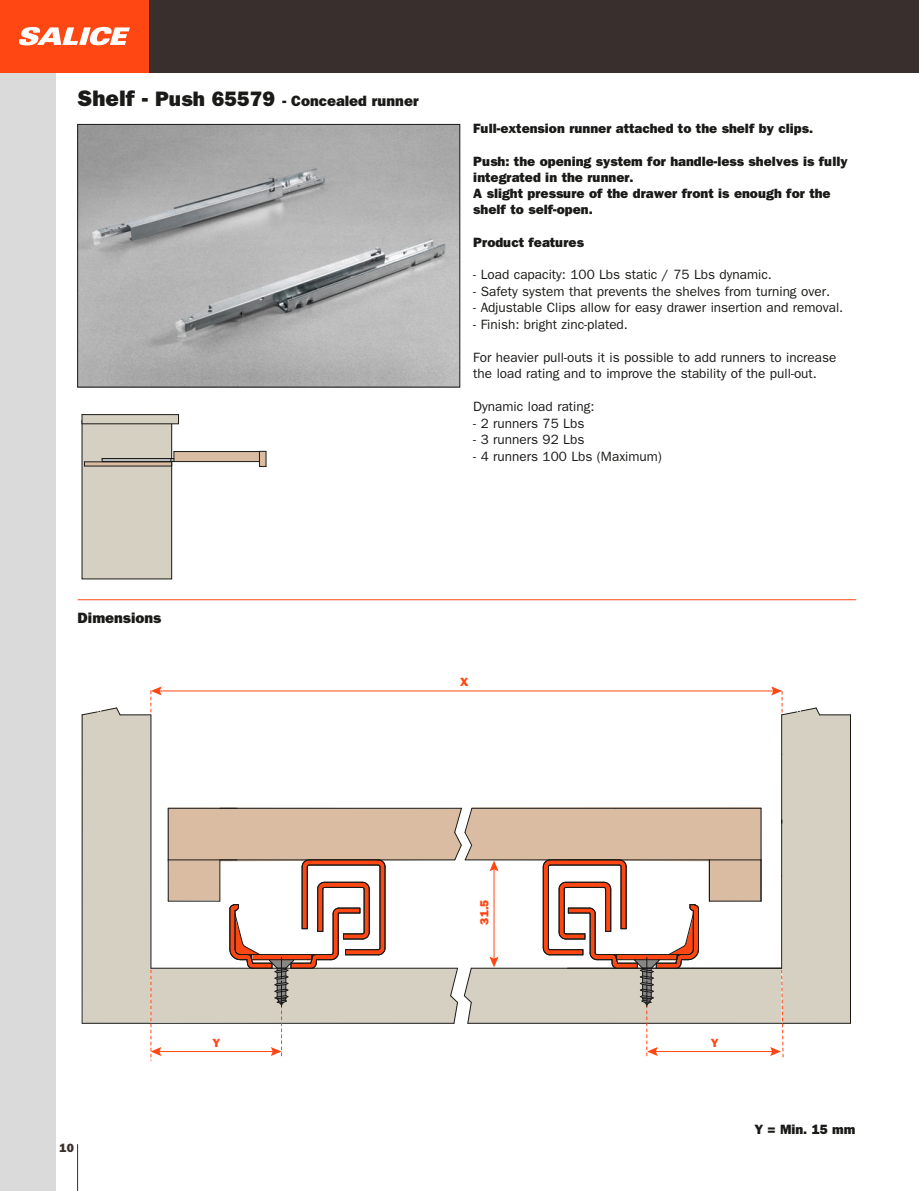
<style>
.page{position:relative;width:919px;height:1191px;background:#fff}
.page>*{position:absolute;margin:0;border:0;box-sizing:border-box;transform-origin:0 0}
.t1{font:15px "ITC Franklin Gothic Std Hvy";color:#1a1a18}
.t2{font:13.5px/16.5px "ITC Franklin Gothic Std";color:#1a1a18}
.t3{font:13.5px/16.2px "ITC Franklin Gothic Std Hvy";color:#1a1a18}
.t4{font:12px "ITC Franklin Gothic Std Hvy";color:#392f2d}
.t5{font:11.85px "ITC Franklin Gothic Std Hvy";color:#ff4713}
.s1{font-size:22.5px}
.s2{font-size:21px}
</style>
<div class="page">
<div style="left:0;top:0;width:55px;height:1191px;background:#dadada"></div>
<div style="left:0;top:0;width:918px;height:72px;background:#392f2d"></div>
<div style="left:0;top:0;width:149px;height:72px;background:#ff4713"></div>
<svg style="left:19px;top:27px;width:111px;height:18px"></svg>
<img style="left:79px;top:126px;width:379px;height:259px">
<div style="left:77px;top:124px;width:383px;height:263px;border:1px solid #1a1a18"></div>
<hr style="left:78px;top:599px;width:778px;height:1px;background:#ff4713">
<hr style="left:850px;top:715px;width:1px;height:308px;background:#1a1a18">
<svg style="left:81px;top:686px;width:769px;height:374px"></svg>
<div style="left:82px;top:420px;width:90px;height:159px;background:#d6d0c3"></div>
<div style="left:82px;top:420px;width:90px;height:159px;border:1px solid #1a1a18"></div>
<div style="left:82px;top:414px;width:96px;height:10px;background:#d6d0c3"></div>
<div style="left:174px;top:451px;width:85px;height:10px;background:#dabca2"></div>
<hr style="left:174px;top:461px;width:85px;height:1px;background:#1a1a18">
<hr style="left:82px;top:414px;width:96px;height:1px;background:#1a1a18">
<hr style="left:82px;top:423px;width:96px;height:1px;background:#1a1a18">
<svg style="left:85px;top:462px;width:17px;height:4px"></svg>
<hr style="left:84px;top:461px;width:88px;height:1px;background:#1a1a18">
<hr style="left:84px;top:466px;width:88px;height:1px;background:#1a1a18">
<svg style="left:259px;top:451px;width:7px;height:16px"></svg>
<hr style="left:174px;top:451px;width:85px;height:1px;background:#1a1a18">
<svg style="left:102px;top:451px;width:72px;height:15px"></svg>
<hr style="left:102px;top:461px;width:72px;height:1px;background:#1a1a18">
<hr style="left:77px;top:1144px;width:1px;height:47px;background:#392f2d">
<p class="t1" style="left:78px;top:92px;width:342px"><span class="s1">Shelf -</span> <span class="s2">Push 65579</span> - Concealed runner</p>
<p class="t3" style="left:473px;top:121px;width:341px">Full-extension runner attached to the shelf by clips.</p>
<p class="t3" style="left:473px;top:153px;width:376px">Push: the opening system for handle-less shelves is fully integrated in the runner.<br>A slight pressure of the drawer front is enough for the shelf to self-open.</p>
<p class="t3" style="left:473px;top:234px;width:112px">Product features</p>
<p class="t2" style="left:473px;top:267px;width:300px">- Load capacity: 100 Lbs static / 75 Lbs dynamic.</p>
<p class="t2" style="left:473px;top:283px;width:358px">- Safety system that prevents the shelves from turning over.</p>
<p class="t2" style="left:473px;top:300px;width:371px">- Adjustable Clips allow for easy drawer insertion and removal.</p>
<p class="t2" style="left:473px;top:316px;width:156px">- Finish: bright zinc-plated.</p>
<p class="t2" style="left:473px;top:349px;width:364px">For heavier pull-outs it is possible to add runners to increase the load rating and to improve the stability of the pull-out.</p>
<p class="t2" style="left:473px;top:399px;width:123px">Dynamic load rating:</p>
<p class="t2" style="left:473px;top:415px;width:112px">- 2 runners 75 Lbs</p>
<p class="t2" style="left:473px;top:432px;width:112px">- 3 runners 92 Lbs</p>
<p class="t2" style="left:473px;top:448px;width:190px">- 4 runners 100 Lbs (Maximum)</p>
<p class="t1" style="left:78px;top:609px;width:85px">Dimensions</p>
<p class="t5" style="left:460px;top:674px;width:10px">X</p>
<p class="t5" style="left:477px;top:924px;width:26px;rotate:-90deg">31.5</p>
<p class="t4" style="left:60px;top:1141px;width:16px">10</p>
<p class="t5" style="left:212px;top:1036px;width:9px">Y</p>
<p class="t5" style="left:710px;top:1036px;width:9px">Y</p>
<p class="t3" style="left:754px;top:1121px;width:102px">Y = Min. 15 mm</p>
</div>
